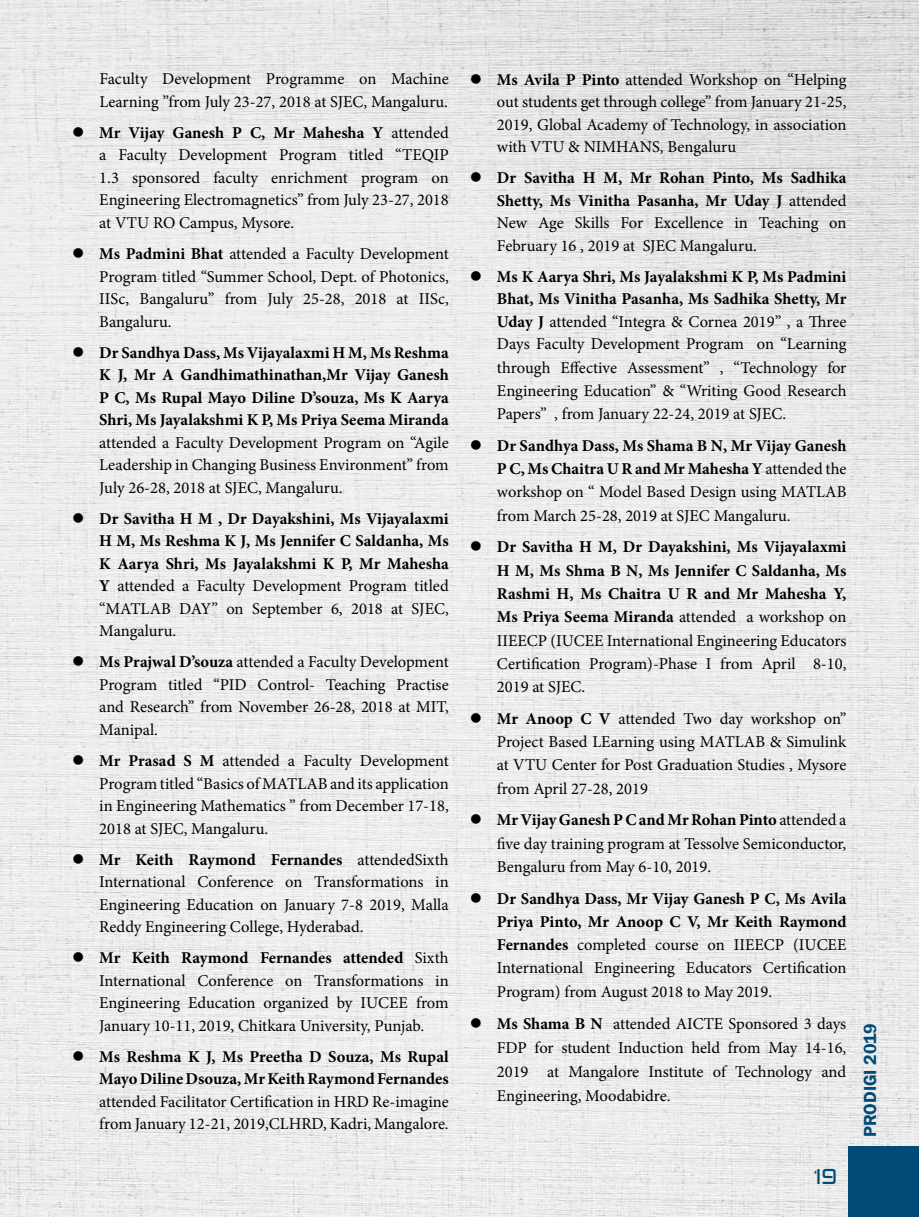
<style>
.page{position:relative;width:919px;height:1217px;background:#fff}
.page>*{position:absolute;margin:0;border:0;box-sizing:border-box;transform-origin:0 0}
.t1{font:21px "Anita Semi square";color:#004a76}
.t2{font:600 18px "Franklin Gothic";color:#004a76}
.t3{font:16.5px/22.5px "Minion Pro";color:#000;text-align:justify}
.t4{font:700 16.5px/22.5px "Minion Pro";color:#000;text-align:justify}
.s1{font-weight:700}
.s2{font-weight:400}
</style>
<div class="page">
<img style="left:0;top:0;width:918px;height:1216px">
<div style="left:848px;top:1146px;width:70px;height:70px;background:#004a76"></div>
<svg style="left:74px;top:127px;width:9px;height:10px"></svg>
<svg style="left:74px;top:248px;width:9px;height:10px"></svg>
<svg style="left:74px;top:346px;width:9px;height:10px"></svg>
<svg style="left:74px;top:512px;width:9px;height:10px"></svg>
<svg style="left:74px;top:656px;width:9px;height:10px"></svg>
<svg style="left:74px;top:755px;width:9px;height:9px"></svg>
<svg style="left:74px;top:853px;width:9px;height:10px"></svg>
<svg style="left:74px;top:952px;width:9px;height:9px"></svg>
<svg style="left:74px;top:1050px;width:9px;height:10px"></svg>
<svg style="left:471px;top:74px;width:10px;height:9px"></svg>
<svg style="left:471px;top:172px;width:10px;height:10px"></svg>
<svg style="left:471px;top:271px;width:10px;height:9px"></svg>
<svg style="left:471px;top:440px;width:10px;height:9px"></svg>
<svg style="left:471px;top:541px;width:10px;height:10px"></svg>
<svg style="left:471px;top:712px;width:10px;height:10px"></svg>
<svg style="left:471px;top:814px;width:10px;height:10px"></svg>
<svg style="left:471px;top:892px;width:10px;height:10px"></svg>
<svg style="left:471px;top:1017px;width:9px;height:10px"></svg>
<p class="t3" style="left:99px;top:68px;width:351px">Faculty Development Programme on Machine<br>Learning ”from July 23-27, 2018 at SJEC, Mangaluru.</p>
<p class="t3" style="left:99px;top:121px;width:351px"><span class="s1">Mr Vijay Ganesh P C, Mr Mahesha Y</span> attended a Faculty Development Program titled “TEQIP 1.3 sponsored faculty enrichment program on Engineering Electromagnetics” from July 23-27, 2018 at VTU RO Campus, Mysore.</p>
<p class="t3" style="left:99px;top:242px;width:351px"><span class="s1">Ms Padmini Bhat</span> attended a Faculty Development Program titled “Summer School, Dept. of Photonics, IISc, Bangaluru” from July 25-28, 2018 at IISc, Bangaluru.</p>
<p class="t4" style="left:99px;top:341px;width:351px">Dr Sandhya Dass, Ms Vijayalaxmi H M, Ms Reshma K J, Mr A Gandhimathinathan,Mr Vijay Ganesh P C, Ms Rupal Mayo Diline D’souza, Ms K Aarya Shri, Ms Jayalakshmi K P, Ms Priya Seema Miranda</p>
<p class="t3" style="left:99px;top:431px;width:351px">attended a Faculty Development Program on “Agile Leadership in Changing Business Environment” from July 26-28, 2018 at SJEC, Mangaluru.</p>
<p class="t4" style="left:99px;top:507px;width:351px">Dr Savitha H M , Dr Dayakshini, Ms Vijayalaxmi H M, Ms Reshma K J, Ms Jennifer C Saldanha, Ms K Aarya Shri, Ms Jayalakshmi K P, Mr Mahesha Y <span class="s2">attended a Faculty Development Program titled “MATLAB DAY” on September 6, 2018 at SJEC, Mangaluru.</span></p>
<p class="t3" style="left:99px;top:650px;width:351px"><span class="s1">Ms Prajwal D’souza</span> attended a Faculty Development Program titled “PID Control- Teaching Practise and Research” from November 26-28, 2018 at MIT, Manipal.</p>
<p class="t3" style="left:99px;top:749px;width:351px"><span class="s1">Mr Prasad S M</span> attended a Faculty Development Program titled “Basics of MATLAB and its application in Engineering Mathematics ” from December 17-18, 2018 at SJEC, Mangaluru.</p>
<p class="t3" style="left:99px;top:848px;width:351px"><span class="s1">Mr Keith Raymond Fernandes</span> attendedSixth International Conference on Transformations in Engineering Education on January 7-8 2019, Malla Reddy Engineering College, Hyderabad.</p>
<p class="t3" style="left:99px;top:946px;width:351px"><span class="s1">Mr Keith Raymond Fernandes attended</span> Sixth International Conference on Transformations in Engineering Education organized by IUCEE from January 10-11, 2019, Chitkara University, Punjab.</p>
<p class="t4" style="left:99px;top:1044px;width:351px">Ms Reshma K J, Ms Preetha D Souza, Ms Rupal<br>Mayo Diline Dsouza, Mr Keith Raymond Fernandes</p>
<p class="t3" style="left:99px;top:1090px;width:351px">attended Facilitator Certification in HRD Re-imagine from January 12-21, 2019,CLHRD, Kadri, Mangalore.</p>
<p class="t3" style="left:497px;top:68px;width:351px"><span class="s1">Ms Avila P Pinto</span> attended Workshop on “Helping out students get through college” from January 21-25, 2019, Global Academy of Technology, in association with VTU &amp; NIMHANS, Bengaluru</p>
<p class="t3" style="left:497px;top:167px;width:351px"><span class="s1">Dr Savitha H M, Mr Rohan Pinto, Ms Sadhika Shetty, Ms Vinitha Pasanha, Mr Uday J</span> attended New Age Skills For Excellence in Teaching on February 16 , 2019 at SJEC Mangaluru.</p>
<p class="t3" style="left:497px;top:265px;width:351px;line-height:23px"><span class="s1">Ms K Aarya Shri, Ms Jayalakshmi K P, Ms Padmini Bhat, Ms Vinitha Pasanha, Ms Sadhika Shetty, Mr Uday J</span> attended “Integra &amp; Cornea 2019” , a Three Days Faculty Development Program on “Learning through Effective Assessment” , “Technology for Engineering Education” &amp; “Writing Good Research Papers” , from January 22-24, 2019 at SJEC.</p>
<p class="t3" style="left:497px;top:434px;width:351px;line-height:23.2px"><span class="s1">Dr Sandhya Dass, Ms Shama B N, Mr Vijay Ganesh P C, Ms Chaitra U R and Mr Mahesha Y</span> attended the workshop on “ Model Based Design using MATLAB from March 25-28, 2019 at SJEC Mangaluru.</p>
<p class="t4" style="left:497px;top:535px;width:351px;line-height:23.2px">Dr Savitha H M, Dr Dayakshini, Ms Vijayalaxmi H M, Ms Shma B N, Ms Jennifer C Saldanha, Ms Rashmi H, Ms Chaitra U R and Mr Mahesha Y, Ms Priya Seema Miranda <span class="s2">attended a workshop on IIEECP (IUCEE International Engineering Educators Certification Program)-Phase I from April 8-10, 2019 at SJEC.</span></p>
<p class="t3" style="left:497px;top:706px;width:351px;line-height:23.2px"><span class="s1">Mr Anoop C V</span> attended Two day workshop on” Project Based LEarning using MATLAB &amp; Simulink at VTU Center for Post Graduation Studies , Mysore from April 27-28, 2019</p>
<p class="t3" style="left:497px;top:808px;width:351px;line-height:23.2px"><span class="s1">Mr Vijay Ganesh P C and Mr Rohan Pinto</span> attended a five day training program at Tessolve Semiconductor, Bengaluru from May 6-10, 2019.</p>
<p class="t3" style="left:497px;top:886px;width:351px;line-height:23.2px"><span class="s1">Dr Sandhya Dass, Mr Vijay Ganesh P C, Ms Avila Priya Pinto, Mr Anoop C V, Mr Keith Raymond Fernandes</span> completed course on IIEECP (IUCEE International Engineering Educators Certification Program) from August 2018 to May 2019.</p>
<p class="t3" style="left:497px;top:1011px;width:351px;line-height:24px"><span class="s1">Ms Shama B N</span> attended AICTE Sponsored 3 days FDP for student Induction held from May 14-16, 2019 at Mangalore Institute of Technology and Engineering, Moodabidre.</p>
<p class="t1" style="left:814px;top:1162px;width:26px">19</p>
<p class="t2" style="left:859px;top:1136px;width:116px;rotate:-90deg">PRODIGI 2019</p>
</div>
